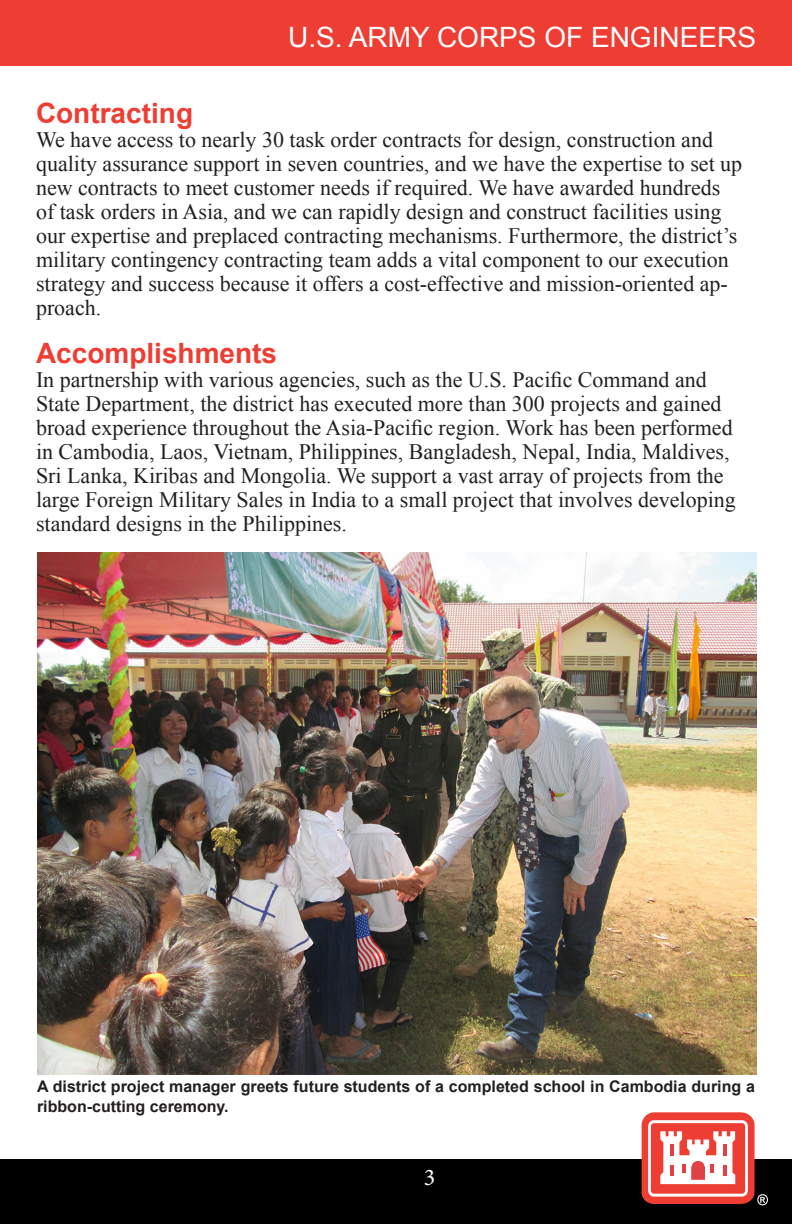
<style>
.page{position:relative;width:792px;height:1224px;background:#fff}
.page>*{position:absolute;margin:0;border:0;box-sizing:border-box;transform-origin:0 0}
._01_Heading{font:700 28px "Arial";color:#ee3e34}
.t1{font:28px "Arial";color:#fff}
.t2{font:24px "Minion Pro";color:#fff}
._03_Body_Text{font:22px/24px "Times New Roman";color:#231f20}
.photo_Caption{font:700 16px/19.2px "Arial";color:#231f20}
</style>
<div class="page">
<div style="left:0;top:0;width:792px;height:66px;background:#ee3e34"></div>
<div style="left:0;top:1159px;width:792px;height:65px;background:#000"></div>
<svg style="left:642px;top:1112px;width:126px;height:93px"></svg>
<img style="left:37px;top:553px;width:720px;height:522px">
<p class="t1" style="left:288px;top:19px;width:469px">U.S. ARMY CORPS OF ENGINEERS</p>
<p class="_01_Heading" style="left:36px;top:94px;width:159px">Contracting</p>
<p class="_03_Body_Text" style="left:36px;top:127px;width:708px">We have access to nearly 30 task order contracts for design, construction and quality assurance support in seven countries, and we have the expertise to set up new contracts to meet customer needs if required. We have awarded hundreds of task orders in Asia, and we can rapidly design and construct facilities using our expertise and preplaced contracting mechanisms. Furthermore, the district’s military contingency contracting team adds a vital component to our execution strategy and success because it offers a cost-effective and mission-oriented ap&shy;proach.</p>
<p class="_01_Heading" style="left:36px;top:334px;width:243px">Accomplishments</p>
<p class="_03_Body_Text" style="left:36px;top:367px;width:701px">In partnership with various agencies, such as the U.S. Pacific Command and State Department, the district has executed more than 300 projects and gained broad experience throughout the Asia-Pacific region. Work has been performed in Cambodia, Laos, Vietnam, Philippines, Bangladesh, Nepal, India, Maldives, Sri Lanka, Kiribas and Mongolia. We support a vast array of projects from the large Foreign Military Sales in India to a small project that involves developing standard designs in the Philippines.</p>
<p class="photo_Caption" style="left:37px;top:1078px;width:719px">A district project manager greets future students of a completed school in Cambodia during a ribbon-cutting ceremony.</p>
<p class="t2" style="left:424px;top:1161px;width:13px">3</p>
</div>
